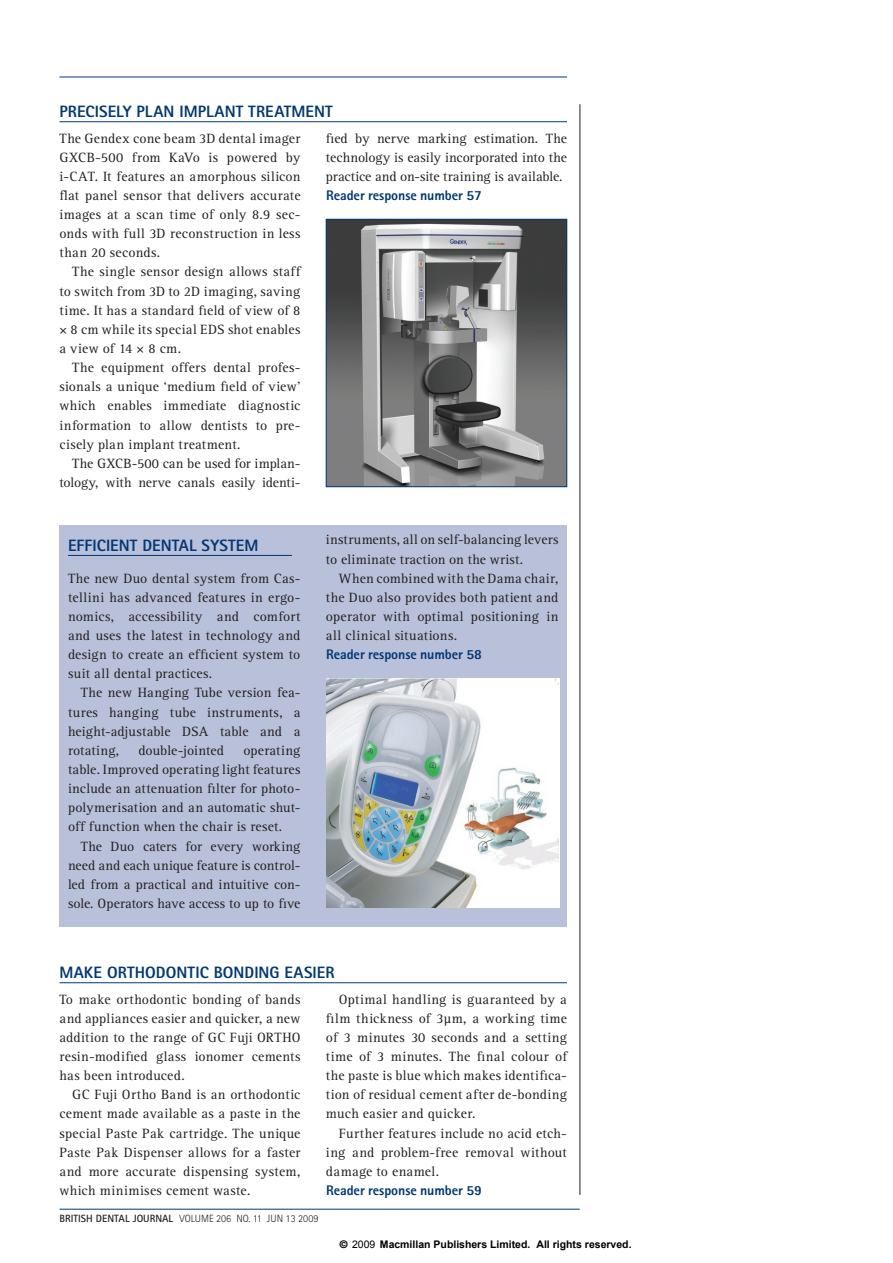
<style>
.page{position:relative;width:893px;height:1263px;background:#fff}
.page>*{position:absolute;margin:0;border:0;box-sizing:border-box;transform-origin:0 0}
.t1{font:800 16.5px "Rotis Sans Serif";letter-spacing:.005em;color:#013775}
.t2{font:13.95px/19.2px "Rotis Serif";letter-spacing:.015em;color:#231f20;text-align:justify}
.t3{font:800 13.95px "Rotis Sans Serif";letter-spacing:-.005em;color:#013775}
.t4{font:13.95px "Rotis Serif";letter-spacing:-.005em;color:#231f20}
.t5{font:700 10.5px "Arial";color:#000}
.t6{font:300 10.5px "Rotis Sans Serif";color:#231f20}
.s1{font-weight:700}
.s2{font-family:"Helvetica"}
.s3{font-weight:400}
</style>
<div class="page">
<hr style="left:59px;top:1209px;width:521px;height:1px;background:#013775">
<div style="left:59px;top:525px;width:508px;height:402px;background:#b9c0d9"></div>
<hr style="left:68px;top:555px;width:224px;height:1px;background:#013775">
<hr style="left:59px;top:77px;width:508px;height:1px;background:#013775">
<img style="left:326px;top:678px;width:233px;height:230px">
<hr style="left:59px;top:121px;width:508px;height:1px;background:#013775">
<img style="left:328px;top:221px;width:237px;height:264px">
<div style="left:326px;top:219px;width:241px;height:268px;border:1px solid #013775"></div>
<hr style="left:580px;top:104px;width:1px;height:1091px;background:#231f20">
<hr style="left:59px;top:982px;width:508px;height:1px;background:#013775">
<p class="t1" style="left:59px;top:106px;width:275px">PRECISELY PLAN IMPLANT TREATMENT</p>
<p class="t2" style="left:59px;top:130px;width:243px">The Gendex cone beam 3D dental imager GXCB-500 from KaVo is powered by i-CAT. It features an amorphous silicon flat panel sensor that delivers accurate images at a scan time of only 8.9 sec&shy;onds with full 3D reconstruction in less than 20 seconds.</p>
<p class="t2" style="left:72px;top:264px;width:230px">The single sensor design allows staff</p>
<p class="t2" style="left:59px;top:283px;width:242px">to switch from 3D to 2D imaging, saving</p>
<p class="t2" style="left:59px;top:302px;width:242px">time. It has a standard field of view of 8</p>
<p class="t2" style="left:70px;top:321px;width:231px">8 cm while its special EDS shot enables</p>
<p class="t2" style="left:59px;top:340px;width:123px">a view of 14 8 cm.</p>
<p class="t2" style="left:72px;top:359px;width:230px">The equipment offers dental profes-</p>
<p class="t2" style="left:59px;top:378px;width:242px">sionals a unique ‘medium field of view’</p>
<p class="t2" style="left:59px;top:397px;width:242px">which enables immediate diagnostic</p>
<p class="t2" style="left:59px;top:417px;width:242px">information to allow dentists to pre-</p>
<p class="t2" style="left:59px;top:436px;width:182px">cisely plan implant treatment.</p>
<p class="t2" style="left:72px;top:455px;width:230px">The GXCB-500 can be used for implan-</p>
<p class="t4" style="left:59px;top:477px;width:243px">tology, with nerve canals easily identi-</p>
<p class="t1" style="left:68px;top:539px;width:192px">EFFICIENT DENTAL SYSTEM</p>
<p class="t2" style="left:68px;top:570px;width:234px">The new Duo dental system from Cas&shy;tellini has advanced features in ergo&shy;nomics, accessibility and comfort and uses the latest in technology and design to create an efficient system to suit all dental practices.</p>
<p class="t2" style="left:68px;top:684px;width:234px;text-indent:13px">The new Hanging Tube version fea&shy;tures hanging tube instruments, a height-adjustable DSA table and a rotating,</p>
<p class="t4" style="left:138px;top:745px;width:87px">double-jointed</p>
<p class="t2" style="left:68px;top:742px;width:234px;text-indent:175px">operating table. Improved operating light features include an attenuation filter for photo&shy;polymerisation and an automatic shut&shy;off function when the chair is reset.</p>
<p class="t2" style="left:68px;top:838px;width:234px;text-indent:13px">The Duo caters for every working need and each unique feature is control&shy;led from a practical and intuitive con&shy;sole. Operators have access to up to five</p>
<p class="t2" style="left:326px;top:130px;width:242px">fied by nerve marking estimation. The technology is easily incorporated into the practice and on-site training is available.</p>
<p class="t3" style="left:326px;top:190px;width:157px">Reader response number 57</p>
<p class="t2" style="left:326px;top:531px;width:234px">instruments, all on self-balancing levers to eliminate traction on the wrist.</p>
<p class="t2" style="left:326px;top:570px;width:234px;text-indent:13px">When combined with the Dama chair, the Duo also provides both patient and operator with optimal positioning in all clinical situations.</p>
<p class="t3" style="left:326px;top:650px;width:157px">Reader response number 58</p>
<p class="t1" style="left:59px;top:967px;width:276px">MAKE ORTHODONTIC BONDING EASIER</p>
<p class="t2" style="left:59px;top:991px;width:242px">To make orthodontic bonding of bands and appliances easier and quicker, a new addition to the range of GC Fuji ORTHO resin-modified glass ionomer cements has been introduced.</p>
<p class="t2" style="left:59px;top:1086px;width:242px;text-indent:13px">GC Fuji Ortho Band is an orthodontic cement made available as a paste in the special Paste Pak cartridge. The unique Paste Pak Dispenser allows for a faster and more accurate dispensing system, which minimises cement waste.</p>
<p class="t6" style="left:59px;top:1215px;width:260px"><span class="s1">BRITISH DENTAL JOURNAL</span> VOLUME 206 NO. 11 JUN 13 2009</p>
<p class="t2" style="left:326px;top:991px;width:242px;text-indent:13px">Optimal handling is guaranteed by a film thickness of 3µm, a working time of 3 minutes 30 seconds and a setting time of 3 minutes. The final colour of the paste is blue which makes identifica&shy;tion of residual cement after de-bonding much easier and quicker.</p>
<p class="t2" style="left:326px;top:1125px;width:242px;text-indent:13px">Further features include no acid etch&shy;ing and problem-free removal without damage to enamel.</p>
<p class="t3" style="left:326px;top:1185px;width:157px">Reader response number 59</p>
<p class="t5" style="left:340px;top:1237px;width:293px"><span class="s2">©</span> <span class="s3">2009</span> Macmillan Publishers Limited. All rights reserved.</p>
</div>
